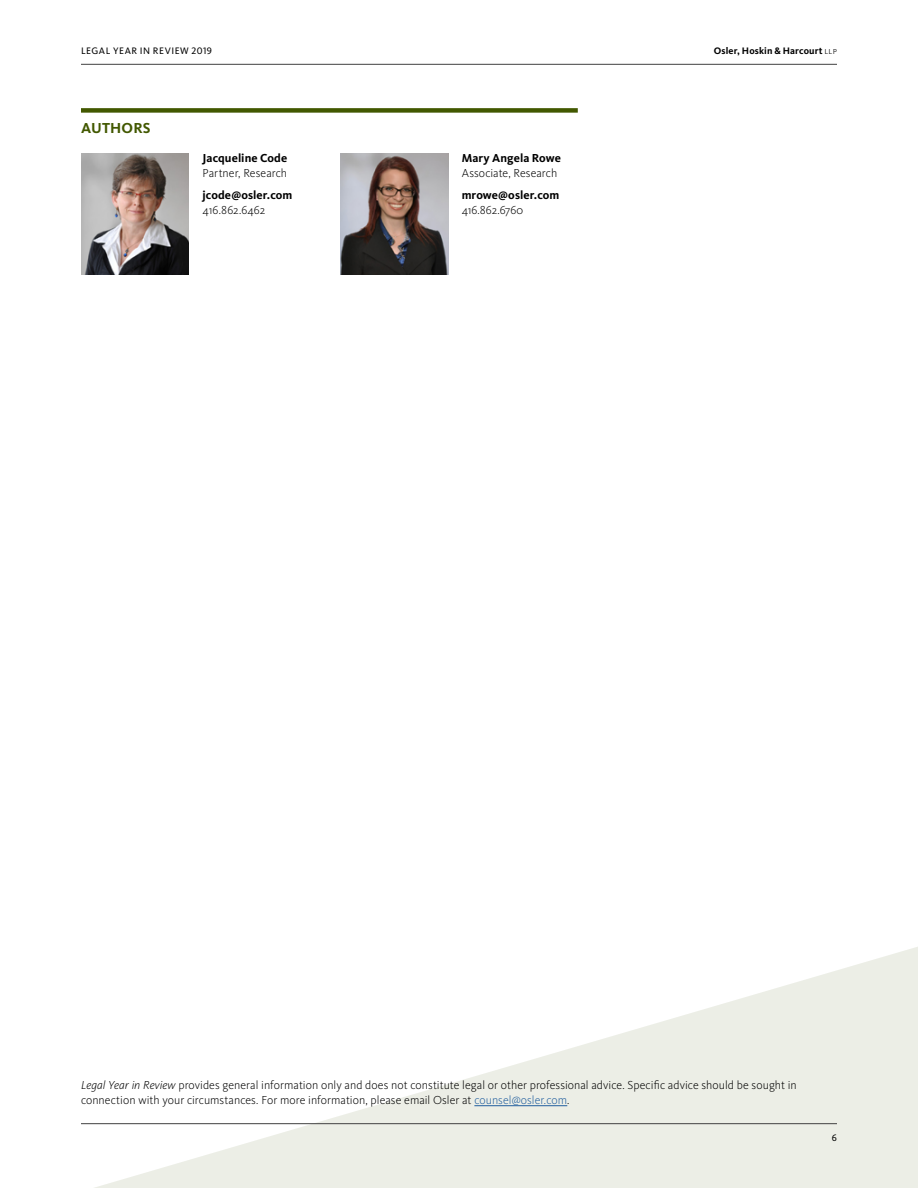
<style>
.page{position:relative;width:918px;height:1188px;background:#fff}
.page>*{position:absolute;margin:0;border:0;box-sizing:border-box;transform-origin:0 0}
.t1{font:700 15px "Kievit Pro";letter-spacing:.01em;color:#425800}
.t2{font:300 12px/15px "Kievit Pro";color:#000}
.t3{font:700 12px "Kievit Pro";letter-spacing:.005em;color:#000}
.t4{font:700 9.75px "Kievit Pro";letter-spacing:.015em;color:#000}
.t5{font:9.75px "Kievit Pro";letter-spacing:.055em;color:#000}
.s1{font-weight:300}
.s2{font-style:italic}
.s3{color:#215e9e}
</style>
<div class="page">
<svg style="left:81px;top:947px;width:837px;height:241px"></svg>
<hr style="left:81px;top:64px;width:756px;height:1px;background:#414141">
<div style="left:81px;top:108px;width:497px;height:5px;background:#425800"></div>
<img style="left:81px;top:153px;width:108px;height:122px">
<img style="left:340px;top:153px;width:108px;height:122px">
<hr style="left:474px;top:1105px;width:93px;height:1px;background:#215e9e">
<hr style="left:81px;top:1123px;width:756px;height:1px;background:#414141">
<p class="t5" style="left:81px;top:45px;width:132px">LEGAL YEAR IN REVIEW 2019</p>
<p class="t4" style="left:714px;top:45px;width:125px">Osler, Hoskin &amp; Harcourt <span class="s1">llp</span></p>
<p class="t1" style="left:81px;top:119px;width:71px">AUTHORS</p>
<p class="t3" style="left:202px;top:151px;width:86px">Jacqueline Code</p>
<p class="t2" style="left:202px;top:166px;width:86px">Partner, Research</p>
<p class="t3" style="left:202px;top:188px;width:92px">jcode@osler.com</p>
<p class="t2" style="left:202px;top:202px;width:64px">416.862.6462</p>
<p class="t3" style="left:462px;top:151px;width:101px">Mary Angela Rowe</p>
<p class="t2" style="left:462px;top:166px;width:97px">Associate, Research</p>
<p class="t3" style="left:462px;top:188px;width:99px">mrowe@osler.com</p>
<p class="t2" style="left:462px;top:202px;width:63px">416.862.6760</p>
<p class="t2" style="left:81px;top:1077px;width:717px"><span class="s2">Legal Year in Review</span> provides general information only and does not constitute legal or other professional advice. Specific advice should be sought in connection with your circumstances. For more information, please email Osler at <span class="s3">counsel@osler.com</span>.</p>
<p class="t5" style="left:832px;top:1132px;width:7px">6</p>
</div>
